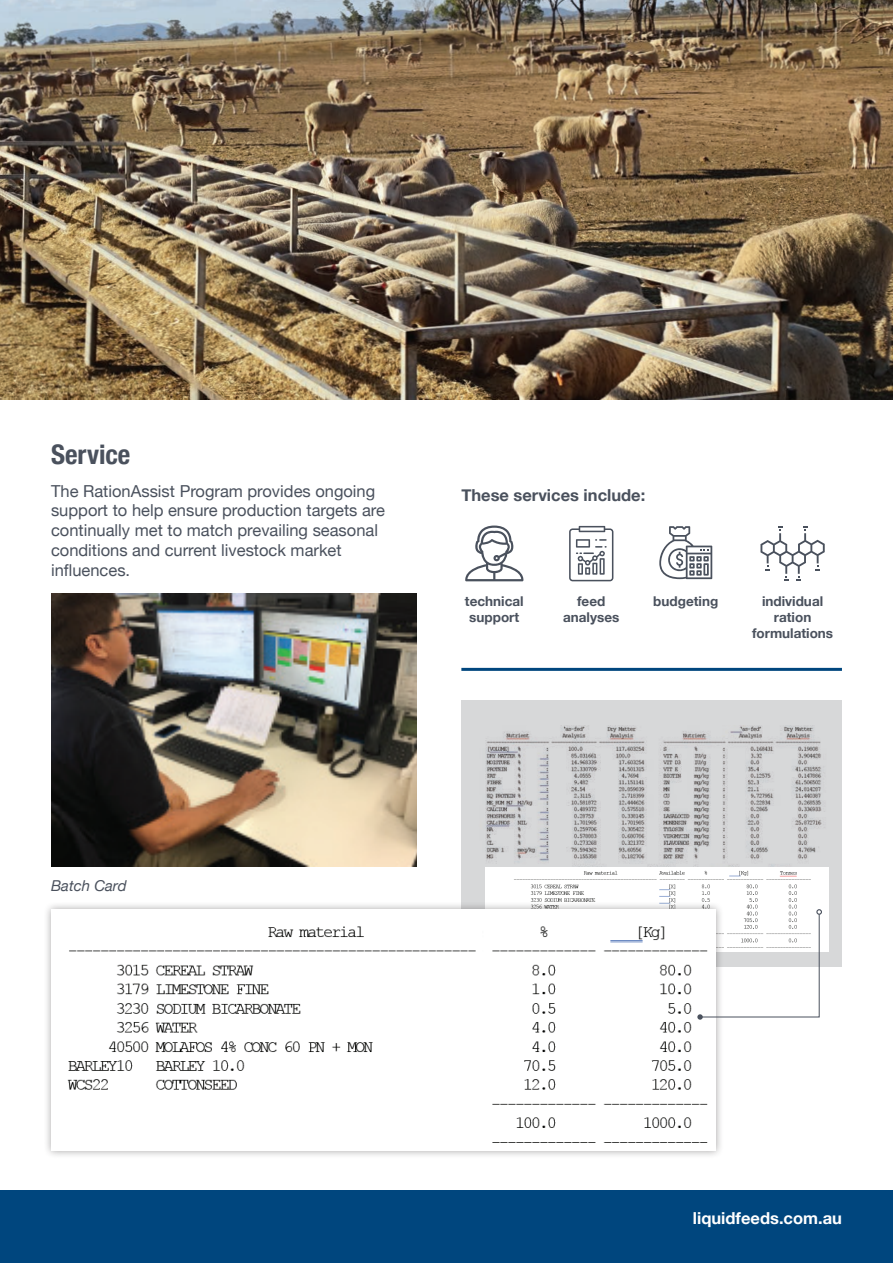
<style>
.page{position:relative;width:893px;height:1263px;background:#fff}
.page>*{position:absolute;margin:0;border:0;box-sizing:border-box;transform-origin:0 0}
.t1{font:700 condensed 27px "Helvetica Neue";color:#4a515d}
.t2{font:16.5px/19.8px "Helvetica Neue";color:#4a515d}
.t3{font:700 16.5px "Helvetica Neue";color:#4a515d}
.t4{font:700 16.5px "Helvetica Neue";color:#fff}
.t5{font:italic 15px "Helvetica Neue";color:#4a515d}
.t6{font:700 13.5px/16.2px "Helvetica Neue";color:#4a515d;text-align:center}
</style>
<div class="page">
<div style="left:0;top:1191px;width:893px;height:72px;background:#00467e"></div>
<img style="left:0;top:0;width:893px;height:400px">
<img style="left:51px;top:593px;width:366px;height:274px">
<svg style="left:461px;top:700px;width:381px;height:266px;background:#cbcbcd"></svg>
<div style="left:485px;top:867px;width:344px;height:84px;background:#fff"></div>
<img style="left:514px;top:870px;width:297px;height:39px">
<div style="left:43px;top:901px;width:681px;height:257px;background:#231f20;opacity:.4"></div>
<div style="left:51px;top:909px;width:665px;height:241px;background:#fff"></div>
<img style="left:67px;top:926px;width:641px;height:217px">
<svg style="left:697px;top:909px;width:125px;height:111px"></svg>
<svg style="left:465px;top:525px;width:59px;height:56px"></svg>
<svg style="left:659px;top:526px;width:53px;height:53px"></svg>
<svg style="left:569px;top:526px;width:44px;height:55px"></svg>
<svg style="left:760px;top:526px;width:65px;height:55px"></svg>
<hr style="left:461px;top:668px;width:381px;height:3px;background:#00467e">
<h1 class="t1" style="left:51px;top:432px;width:81px">Service</h1>
<p class="t2" style="left:51px;top:482px;width:335px">The RationAssist Program provides ongoing support to help ensure production targets are continually met to match prevailing seasonal conditions and current livestock market influences.</p>
<p class="t3" style="left:461px;top:482px;width:185px">These services include:</p>
<p class="t6" style="left:465px;top:593px;width:60px">technical support</p>
<p class="t6" style="left:563px;top:593px;width:58px">feed analyses</p>
<p class="t6" style="left:653px;top:593px;width:66px">budgeting</p>
<p class="t6" style="left:752px;top:593px;width:83px">individual ration formulations</p>
<p class="t5" style="left:51px;top:875px;width:77px">Batch Card</p>
<p class="t4" style="left:693px;top:1205px;width:151px">liquidfeeds.com.au</p>
</div>
